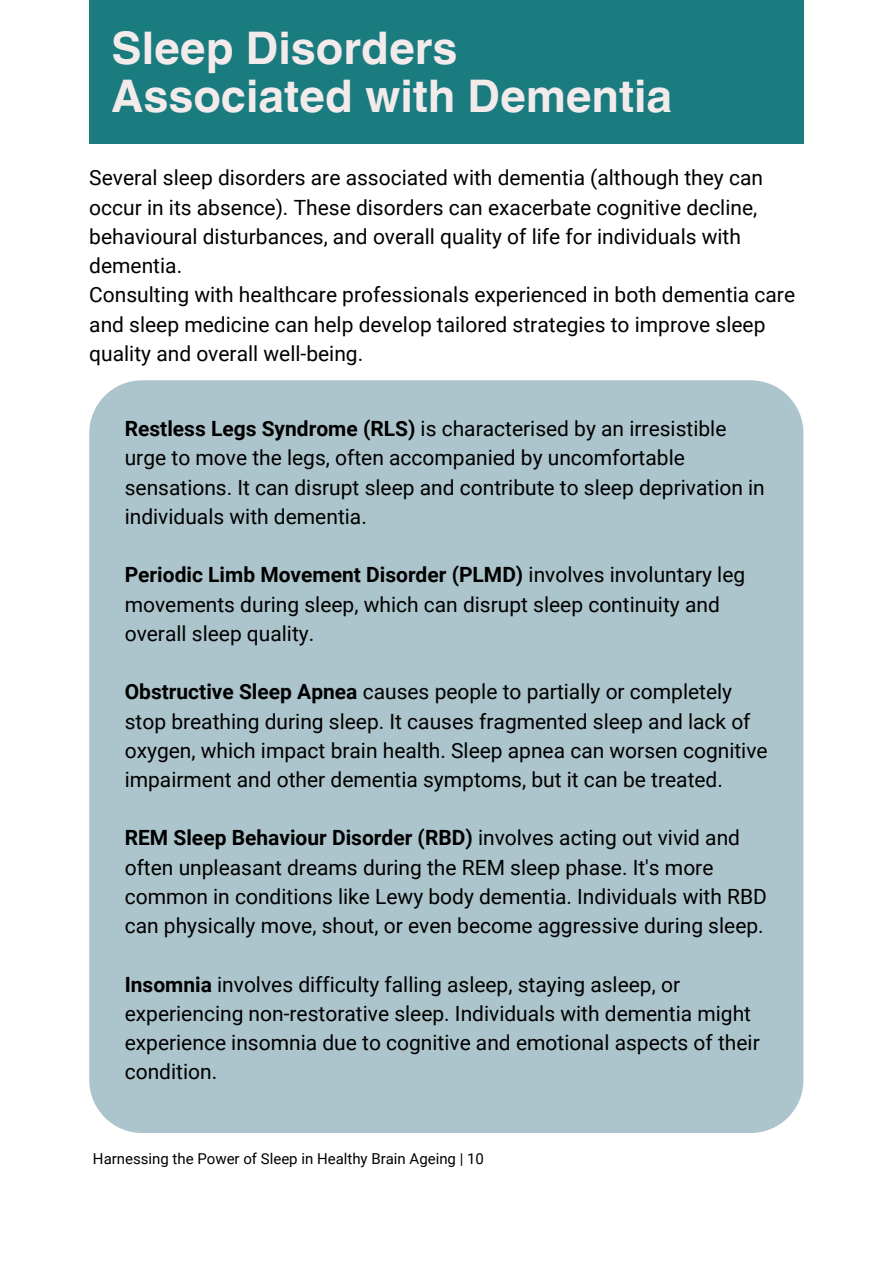
<style>
.page{position:relative;width:893px;height:1264px;background:#fff}
.page>*{position:absolute;margin:0;border:0;box-sizing:border-box;transform-origin:0 0}
.t1{font:700 45px "Helvetica World";color:#f3ebeb}
.t2{font:21px/29.2px "Roboto";color:#000}
.t3{font:15px "Roboto";color:#000}
.s1{font-weight:700}
</style>
<div class="page">
<div style="left:89px;top:380px;width:714px;height:752px;background:#acc4cb"></div>
<div style="left:89px;top:0;width:714px;height:144px;background:#1a7c7f"></div>
<p class="t1" style="left:112px;top:11px;width:347px">Sleep Disorders</p>
<p class="t1" style="left:112px;top:60px;width:562px">Associated with Dementia</p>
<p class="t2" style="left:89px;top:163px;width:675px">Several sleep disorders are associated with dementia (although they can occur in its absence). These disorders can exacerbate cognitive decline, behavioural disturbances, and overall quality of life for individuals with dementia.</p>
<p class="t2" style="left:89px;top:280px;width:707px">Consulting with healthcare professionals experienced in both dementia care and sleep medicine can help develop tailored strategies to improve sleep quality and overall well-being.</p>
<p class="t2" style="left:125px;top:414px;width:641px"><span class="s1">Restless Legs Syndrome (RLS)</span> is characterised by an irresistible urge to move the legs, often accompanied by uncomfortable sensations. It can disrupt sleep and contribute to sleep deprivation in individuals with dementia.</p>
<p class="t2" style="left:125px;top:560px;width:622px"><span class="s1">Periodic Limb Movement Disorder (PLMD)</span> involves involuntary leg movements during sleep, which can disrupt sleep continuity and overall sleep quality.</p>
<p class="t2" style="left:125px;top:677px;width:644px"><span class="s1">Obstructive Sleep Apnea</span> causes people to partially or completely stop breathing during sleep. It causes fragmented sleep and lack of oxygen, which impact brain health. Sleep apnea can worsen cognitive impairment and other dementia symptoms, but it can be treated.</p>
<p class="t2" style="left:125px;top:823px;width:643px"><span class="s1">REM Sleep Behaviour Disorder (RBD)</span> involves acting out vivid and often unpleasant dreams during the REM sleep phase. It's more common in conditions like Lewy body dementia. Individuals with RBD can physically move, shout, or even become aggressive during sleep.</p>
<p class="t2" style="left:125px;top:969px;width:636px"><span class="s1">Insomnia</span> involves difficulty falling asleep, staying asleep, or experiencing non-restorative sleep. Individuals with dementia might experience insomnia due to cognitive and emotional aspects of their condition.</p>
<p class="t3" style="left:93px;top:1149px;width:392px">Harnessing the Power of Sleep in Healthy Brain Ageing | 10</p>
</div>
